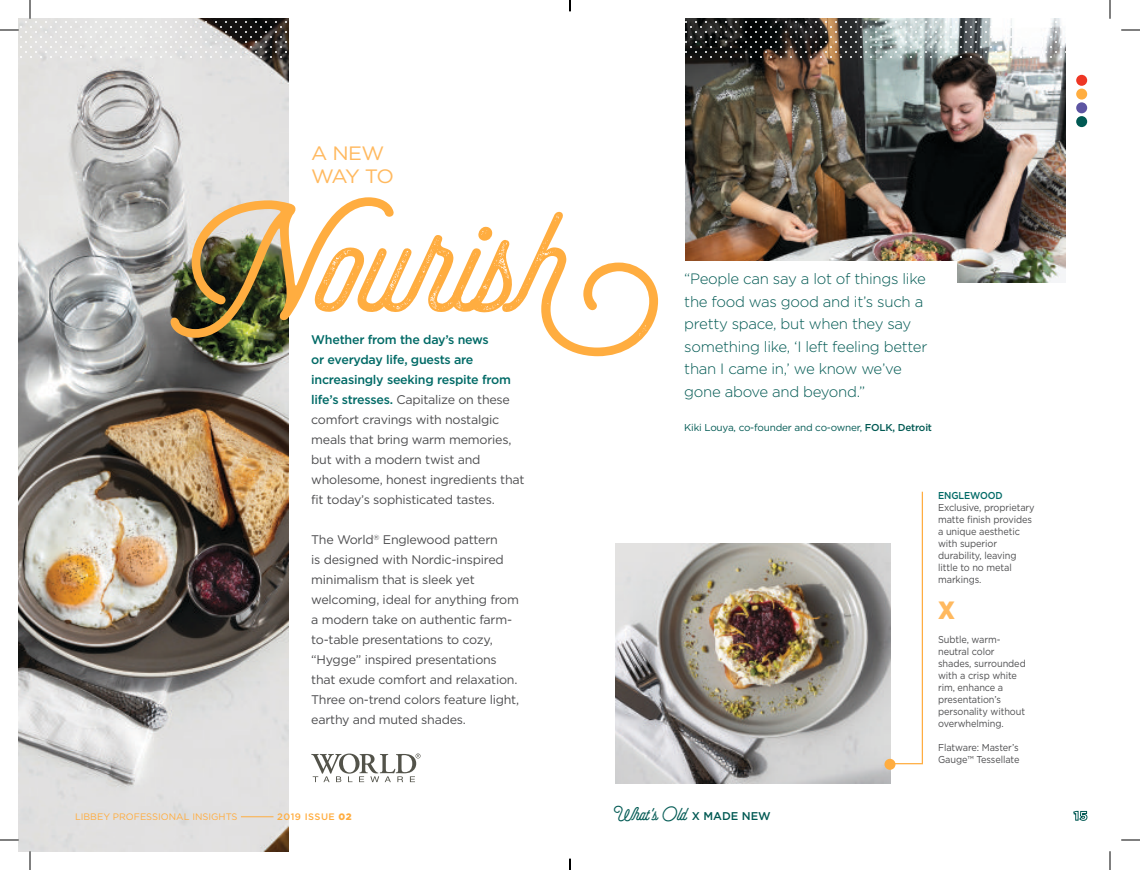
<style>
.page{position:relative;width:1140px;height:870px;background:#fff}
.page>*{position:absolute;margin:0;border:0;box-sizing:border-box;transform-origin:0 0}
.t1{font:160.62px "Selfie Printed";color:#ffad40}
.t2{font:900 25px "Gotham";color:#ffb95f;scale:.92 1}
.t3{font:20px "Selfie Printed";color:#005953}
.t4{font:19.38px/23.2px "Gotham";letter-spacing:-.08em;color:#ffb95f;scale:1.07 1}
.t5{font:300 15px/22.5px "Gotham";letter-spacing:-.02em;color:#005953}
.t6{font:12.5px/20px "Gotham";letter-spacing:-.02em;color:#4d4d4f}
.t7{font:10px/12px "Gotham";letter-spacing:-.01em;color:#4d4d4f;scale:.92 1}
.t8{font:10px "Gotham";letter-spacing:-.02em;color:#005953}
.t9{font:500 10px "Gotham";letter-spacing:-.01em;color:#006a66;scale:.92 1}
.t10{font:9.38px "Gotham";color:#ffad40}
.t11{font:500 9.38px "Gotham";letter-spacing:.05em;color:#ffad40}
.s1{font-weight:500;color:#006a66}
.s2{font-weight:500}
.s3{font-weight:900}
.s4{font-family:"Gotham";font-weight:500;font-size:11.25px}
</style>
<div class="page">
<img style="left:615px;top:543px;width:276px;height:240px">
<img style="left:685px;top:58px;width:380px;height:224px">
<img style="left:19px;top:58px;width:270px;height:793px">
<svg style="left:1073px;top:811px;width:15px;height:10px"></svg>
<div style="left:663px;top:261px;width:293px;height:108px;background:#fff"></div>
<div style="left:885px;top:759px;width:10px;height:11px;background:#ffad40;border-radius:50%"></div>
<hr style="left:922px;top:492px;width:1px;height:272px;background:#ffad40">
<hr style="left:885px;top:763px;width:38px;height:1px;background:#ffad40">
<div style="left:1076px;top:75px;width:11px;height:11px;background:#ee3624;border-radius:50%"></div>
<div style="left:1076px;top:89px;width:11px;height:11px;background:#ffad40;border-radius:50%"></div>
<div style="left:1076px;top:102px;width:11px;height:11px;background:#5d55a2;border-radius:50%"></div>
<div style="left:1076px;top:116px;width:11px;height:11px;background:#005953;border-radius:50%"></div>
<svg style="left:19px;top:19px;width:1047px;height:39px"></svg>
<hr style="left:241px;top:816px;width:33px;height:1px;background:#ffad40">
<svg style="left:311px;top:754px;width:110px;height:28px"></svg>
<svg style="left:0;top:29px;width:19px;height:2px"></svg>
<svg style="left:1121px;top:29px;width:19px;height:2px"></svg>
<svg style="left:0;top:839px;width:19px;height:2px"></svg>
<svg style="left:1121px;top:839px;width:19px;height:2px"></svg>
<svg style="left:29px;top:0;width:2px;height:19px"></svg>
<svg style="left:29px;top:851px;width:2px;height:19px"></svg>
<svg style="left:1109px;top:0;width:2px;height:19px"></svg>
<svg style="left:1109px;top:851px;width:2px;height:19px"></svg>
<svg style="left:569px;top:0;width:2px;height:11px"></svg>
<svg style="left:569px;top:859px;width:2px;height:11px"></svg>
<p class="t4" style="left:311px;top:141px;width:79px">A NEW<br>WAY TO</p>
<p class="t1" style="left:176px;top:160px;width:499px">Nourish</p>
<p class="t6" style="left:311px;top:330px;width:215px"><span class="s1">Whether from the day’s news<br>or everyday life, guests are increasingly seeking respite from life’s stresses.</span> Capitalize on these comfort cravings with nostalgic meals that bring warm memories, but with a modern twist and wholesome, honest ingredients that fit today’s sophisticated tastes.</p>
<p class="t6" style="left:311px;top:530px;width:209px">The World<sup>®</sup> Englewood pattern<br>is designed with Nordic-inspired minimalism that is sleek yet welcoming, ideal for anything from a modern take on authentic farm&shy;to-table presentations to cozy, “Hygge” inspired presentations that exude comfort and relaxation.<br>Three on-trend colors feature light, earthy and muted shades.</p>
<p class="t5" style="left:684px;top:268px;width:245px">“People can say a lot of things like the food was good and it’s such a pretty space, but when they say something like, ‘I left feeling better than I came in,’ we know we’ve gone above and beyond.”</p>
<p class="t8" style="left:684px;top:422px;width:249px">Kiki Louya, co-founder and co-owner, <span class="s2">FOLK, Detroit</span></p>
<p class="t9" style="left:938px;top:490px;width:72px">ENGLEWOOD</p>
<p class="t7" style="left:938px;top:501px;width:107px">Exclusive, proprietary matte finish provides a unique aesthetic with superior durability, leaving little to no metal markings.</p>
<p class="t2" style="left:938px;top:596px;width:20px">X</p>
<p class="t7" style="left:938px;top:634px;width:97px">Subtle, warm&shy;neutral color shades, surrounded with a crisp white rim, enhance a presentation’s personality without overwhelming.</p>
<p class="t7" style="left:938px;top:742px;width:90px">Flatware: Master’s<br>Gauge™ Tessellate</p>
<p class="t10" style="left:75px;top:812px;width:164px">LIBBEY PROFESSIONAL INSIGHTS</p>
<p class="t11" style="left:277px;top:812px;width:76px">2019 ISSUE <span class="s3">02</span></p>
<p class="t3" style="left:614px;top:802px;width:158px">What's Old <span class="s4">X MADE NEW</span></p>
</div>
